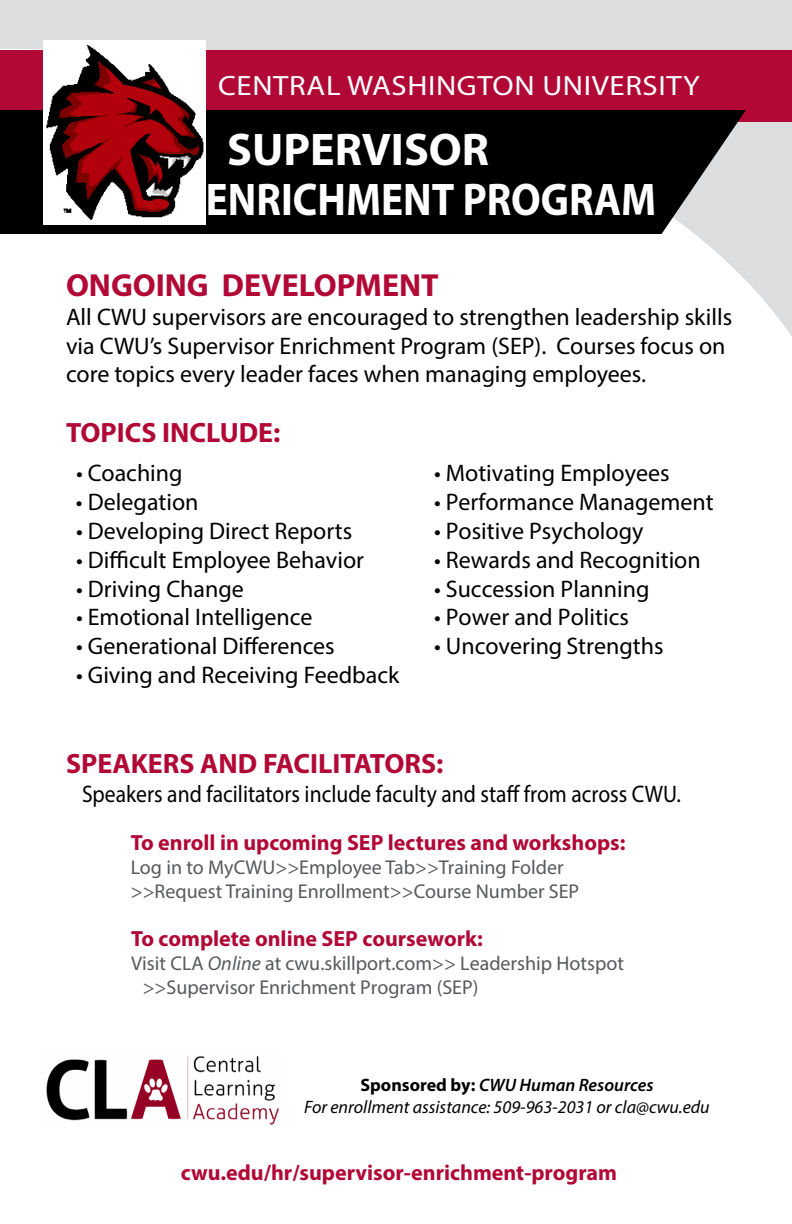
<style>
.page{position:relative;width:792px;height:1224px;background:#fff}
.page>*{position:absolute;margin:0;border:0;box-sizing:border-box;transform-origin:0 0}
.t1{font:700 46px/50px "Myriad Pro";color:#fff}
.t2{font:700 32px "Myriad Pro";color:#b10836}
.t3{font:700 28px "Myriad Pro";color:#b10836}
.t4{font:28px "Myriad Pro";letter-spacing:.02em;color:#fff;scale:1.1 1}
.t5{font:24px/28.8px "Myriad Pro";color:#000}
.t6{font:24px "Myriad Pro";color:#000;scale:.9 1}
.t7{font:700 22px "Myriad Pro";color:#b10836}
.t8{font:20px/24px "Myriad Pro";color:#58595b}
.t9{font:italic 18px/21.6px "Myriad Pro";color:#000;text-align:center}
.s1{font-style:italic}
.s2{font-weight:700;font-style:normal}
.s3{font-weight:600}
</style>
<div class="page">
<svg style="left:0;top:0;width:792px;height:337px"></svg>
<div style="left:0;top:50px;width:792px;height:72px;background:#b10836"></div>
<svg style="left:0;top:110px;width:746px;height:124px;background:#101010"></svg>
<img style="left:43px;top:40px;width:162px;height:184px">
<img style="left:46px;top:1056px;width:233px;height:69px">
<p class="t4" style="left:218px;top:68px;width:439px">CENTRAL WASHINGTON UNIVERSITY</p>
<h1 class="t1" style="left:206px;top:123px;width:452px;text-indent:21px">SUPERVISOR<br>ENRICHMENT PROGRAM</h1>
<h2 class="t2" style="left:66px;top:264px;width:374px">ONGOING DEVELOPMENT</h2>
<p class="t5" style="left:66px;top:302px;width:668px">All CWU supervisors are encouraged to strengthen leadership skills via CWU’s Supervisor Enrichment Program (SEP). Courses focus on core topics every leader faces when managing employees.</p>
<p class="t3" style="left:66px;top:415px;width:216px">TOPICS INCLUDE:</p>
<p class="t5" style="left:76px;top:459px;width:108px">• Coaching</p>
<p class="t5" style="left:76px;top:487px;width:124px">• Delegation</p>
<p class="t5" style="left:76px;top:516px;width:278px">• Developing Direct Reports</p>
<p class="t5" style="left:76px;top:545px;width:290px">• Difficult Employee Behavior</p>
<p class="t5" style="left:76px;top:574px;width:169px">• Driving Change</p>
<p class="t5" style="left:76px;top:603px;width:238px">• Emotional Intelligence</p>
<p class="t5" style="left:76px;top:631px;width:260px">• Generational Differences</p>
<p class="t5" style="left:76px;top:660px;width:325px">• Giving and Receiving Feedback</p>
<p class="t5" style="left:434px;top:459px;width:237px">• Motivating Employees</p>
<p class="t5" style="left:434px;top:487px;width:281px">• Performance Management</p>
<p class="t5" style="left:434px;top:516px;width:211px">• Positive Psychology</p>
<p class="t5" style="left:434px;top:545px;width:268px">• Rewards and Recognition</p>
<p class="t5" style="left:434px;top:574px;width:217px">• Succession Planning</p>
<p class="t5" style="left:434px;top:603px;width:196px">• Power and Politics</p>
<p class="t5" style="left:434px;top:631px;width:231px">• Uncovering Strengths</p>
<p class="t3" style="left:66px;top:745px;width:379px">SPEAKERS AND FACILITATORS:</p>
<p class="t6" style="left:82px;top:779px;width:667px">Speakers and facilitators include faculty and staff from across CWU.</p>
<p class="t7" style="left:131px;top:828px;width:496px">To enroll in upcoming SEP lectures and workshops:</p>
<p class="t8" style="left:131px;top:855px;width:450px">Log in to MyCWU&gt;&gt;Employee Tab&gt;&gt;Training Folder &gt;&gt;Request Training Enrollment&gt;&gt;Course Number SEP</p>
<p class="t7" style="left:131px;top:924px;width:353px">To complete online SEP coursework:</p>
<p class="t8" style="left:143px;top:951px;width:483px;text-indent:-12px">Visit CLA <span class="s1">Online</span> at cwu.skillport.com&gt;&gt; Leadership Hotspot &gt;&gt;Supervisor Enrichment Program (SEP)</p>
<p class="t9" style="left:304px;top:1074px;width:407px"><span class="s2">Sponsored by:</span> <span class="s3">CWU Human Resources<br></span>For enrollment assistance: 509-963-2031 or cla@cwu.edu</p>
<p class="t7" style="left:181px;top:1159px;width:438px">cwu.edu/hr/supervisor-enrichment-program</p>
</div>
